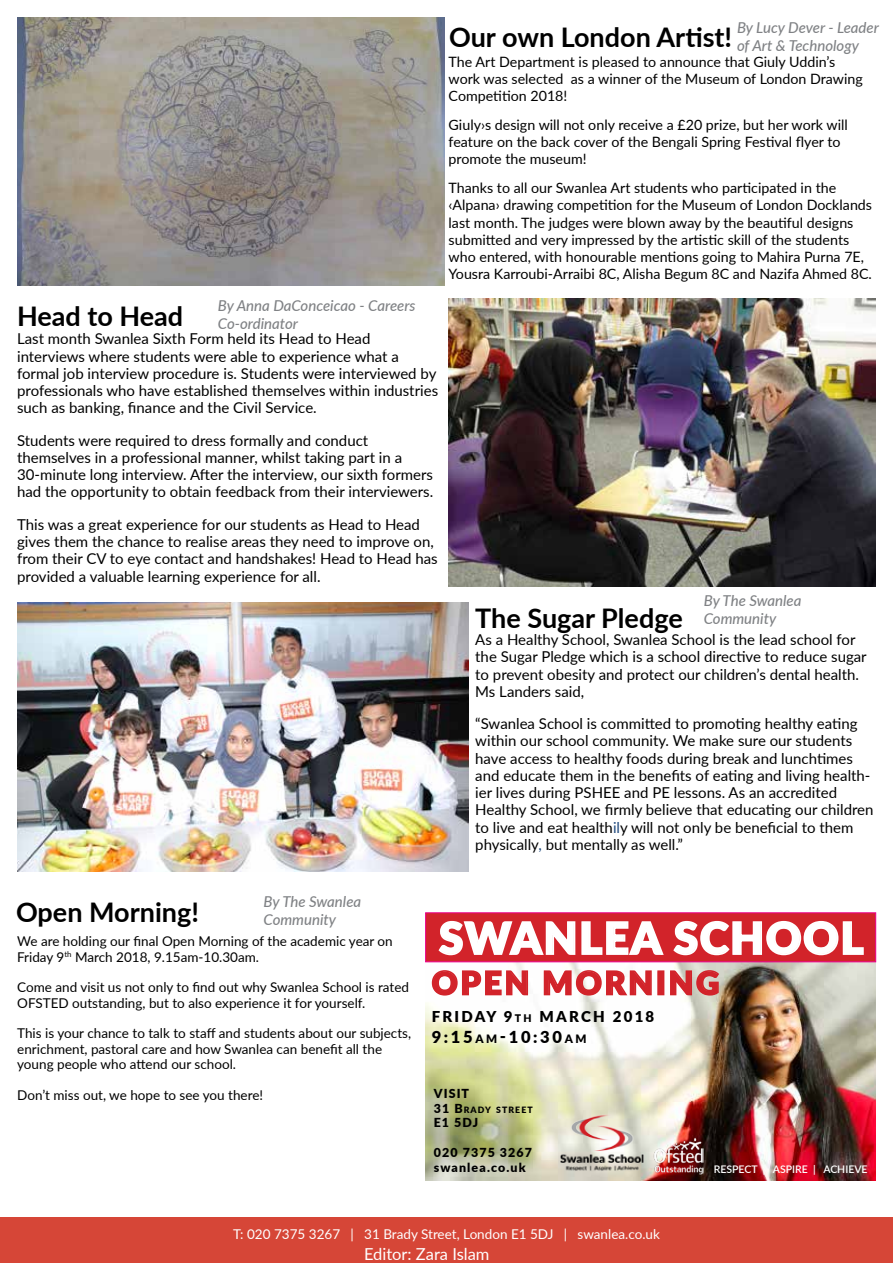
<style>
.page{position:relative;width:893px;height:1263px;background:#fff}
.page>*{position:absolute;margin:0;border:0;box-sizing:border-box;transform-origin:0 0}
.t1{font:900 43.65px "Lato";letter-spacing:.04em;color:#fff}
.t2{font:900 31.95px "Lato";letter-spacing:.085em;color:#d2232a}
.t3{font:700 27px "Lato";color:#000}
.t4{font:16.5px "Lato";color:#fff}
.t5{font:900 16.5px "Lato";color:#000}
.t6{font:15px/17.2px "Lato";color:#000}
.t7{font:italic 500 15px/18px "Lato";color:#808285}
.t8{font:900 15px "Lato";letter-spacing:.15em;color:#000}
.t9{font:14.25px/17.1px "Lato";color:#000}
.t10{font:13.5px/15.6px "Lato";color:#000}
.t11{font:13.5px "Lato";color:#fff}
.t12{font:900 12.45px/14.9px "Lato";letter-spacing:.09em;color:#000}
.t13{font:600 10.5px "Lato";color:#fff}
.t14{font:900 8.7px "Lato";letter-spacing:.13em;color:#000}
.s1{color:#1f497d}
.s2{font-size:10.5px}
.s3{font-style:inherit}
.s4{font-size:11.55px}
.s5{font-size:12.45px}
</style>
<div class="page">
<div style="left:0;top:1217px;width:893px;height:46px;background:#d64637"></div>
<img style="left:17px;top:602px;width:452px;height:269px">
<img style="left:17px;top:17px;width:427px;height:269px">
<img style="left:449px;top:299px;width:427px;height:287px">
<img style="left:425px;top:962px;width:451px;height:218px">
<div style="left:425px;top:912px;width:451px;height:50px;background:#d2232a;border:1px solid #ec008c"></div>
<svg style="left:438px;top:920px;width:226px;height:36px"></svg>
<svg style="left:673px;top:920px;width:191px;height:36px"></svg>
<svg style="left:431px;top:969px;width:98px;height:27px"></svg>
<svg style="left:543px;top:969px;width:109px;height:27px"></svg>
<div style="left:657px;top:970px;width:7px;height:25px;border:2px solid #d2232a"></div>
<svg style="left:669px;top:969px;width:51px;height:27px"></svg>
<img style="left:550px;top:1111px;width:101px;height:63px">
<img style="left:653px;top:1137px;width:51px;height:37px">
<h3 class="t3" style="left:17px;top:296px;width:168px">Head to Head</h3>
<p class="t7" style="left:218px;top:296px;width:199px">By Anna DaConceicao - Careers<br>Co-ordinator</p>
<p class="t6" style="left:17px;top:330px;width:423px">Last month Swanlea Sixth Form held its Head to Head interviews where students were able to experience what a formal job interview procedure is. Students were interviewed by professionals who have established themselves within industries such as banking, finance and the Civil Service.</p>
<p class="t6" style="left:17px;top:431px;width:418px">Students were required to dress formally and conduct themselves in a professional manner, whilst taking part in a 30-minute long interview. After the interview, our sixth formers had the opportunity to obtain feedback from their interviewers.</p>
<p class="t6" style="left:17px;top:515px;width:422px">This was a great experience for our students as Head to Head gives them the chance to realise areas they need to improve on, from their CV to eye contact and handshakes! Head to Head has provided a valuable learning experience for all.</p>
<p class="t7" style="left:737px;top:18px;width:143px">By Lucy Dever - Leader of Art &amp; Technology</p>
<h3 class="t3" style="left:449px;top:17px;width:285px">Our own London Artist!</h3>
<p class="t9" style="left:449px;top:52px;width:416px">The Art Department is pleased to announce that Giuly Uddin’s work was selected as a winner of the Museum of London Drawing<br>Competition 2018!</p>
<p class="t9" style="left:449px;top:116px;width:401px">Giuly›s design will not only receive a £20 prize, but her work will feature on the back cover of the Bengali Spring Festival flyer to promote the museum!</p>
<p class="t9" style="left:449px;top:179px;width:425px">Thanks to all our Swanlea Art students who participated in the ‹Alpana› drawing competition for the Museum of London Docklands last month. The judges were blown away by the beautiful designs submitted and very impressed by the artistic skill of the students who entered, with honourable mentions going to Mahira Purna 7E, Yousra Karroubi-Arraibi 8C, Alisha Begum 8C and Nazifa Ahmed 8C.</p>
<p class="t7" style="left:704px;top:591px;width:99px">By The Swanlea<br>Community</p>
<h3 class="t3" style="left:475px;top:598px;width:209px">The Sugar Pledge</h3>
<p class="t6" style="left:475px;top:630px;width:393px">As a Healthy School, Swanlea School is the lead school for the Sugar Pledge which is a school directive to reduce sugar to prevent obesity and protect our children’s dental health.<br>Ms Landers said,</p>
<p class="t6" style="left:475px;top:714px;width:400px">“Swanlea School is committed to promoting healthy eating within our school community. We make sure our students have access to healthy foods during break and lunchtimes and educate them in the benefits of eating and living health&shy;ier lives during PSHEE and PE lessons. As an accredited Healthy School, we firmly believe that educating our children to live and eat health<span class="s1">il</span>y will not only be beneficial to them physically<span class="s1">,</span> but mentally as well.”</p>
<p class="t7" style="left:264px;top:892px;width:99px">By The Swanlea<br>Community</p>
<p class="t10" style="left:17px;top:933px;width:377px">We are holding our final Open Morning of the academic year on<br>Friday 9<sup>th</sup> March 2018, 9.15am-10.30am.</p>
<p class="t10" style="left:17px;top:979px;width:393px">Come and visit us not only to find out why Swanlea School is rated<br>OFSTED outstanding, but to also experience it for yourself.</p>
<p class="t10" style="left:17px;top:1025px;width:395px">This is your chance to talk to staff and students about our subjects, enrichment, pastoral care and how Swanlea can benefit all the young people who attend our school.</p>
<p class="t10" style="left:17px;top:1086px;width:247px">Don’t miss out, we hope to see you there!</p>
<h3 class="t3" style="left:16px;top:892px;width:184px">Open Morning!</h3>
<h1 class="t1" style="left:439px;top:905px;width:426px">SWANLEA SCHOOL</h1>
<h2 class="t2" style="left:432px;top:959px;width:289px">OPEN MORNING</h2>
<p class="t8" style="left:432px;top:1005px;width:12px">friday</p>
<p class="t8" style="left:504px;top:1005px;width:66px">9<span class="s2">TH</span> March</p>
<p class="t8" style="left:613px;top:1005px;width:43px">2018</p>
<p class="t5" style="left:432px;top:1025px;width:156px">9:1<span class="s3">5</span><span class="s4">AM</span>-10:30<span class="s4">AM</span></p>
<p class="t12" style="left:434px;top:1085px;width:37px">VISIT</p>
<p class="t14" style="left:434px;top:1103px;width:101px"><span class="s5">31 B</span>RADY STREET</p>
<p class="t12" style="left:434px;top:1115px;width:46px">E1 5DJ</p>
<p class="t12" style="left:434px;top:1145px;width:100px">020 7375 3267 swanlea.co.uk</p>
<p class="t13" style="left:714px;top:1162px;width:155px">RESPECT | ASPIRE | ACHIEVE</p>
<p class="t11" style="left:233px;top:1224px;width:428px">T: 020 7375 3267 | 31 Brady Street, London E1 5DJ | swanlea.co.uk</p>
<p class="t4" style="left:364px;top:1242px;width:127px">Editor: Zara Islam</p>
</div>
